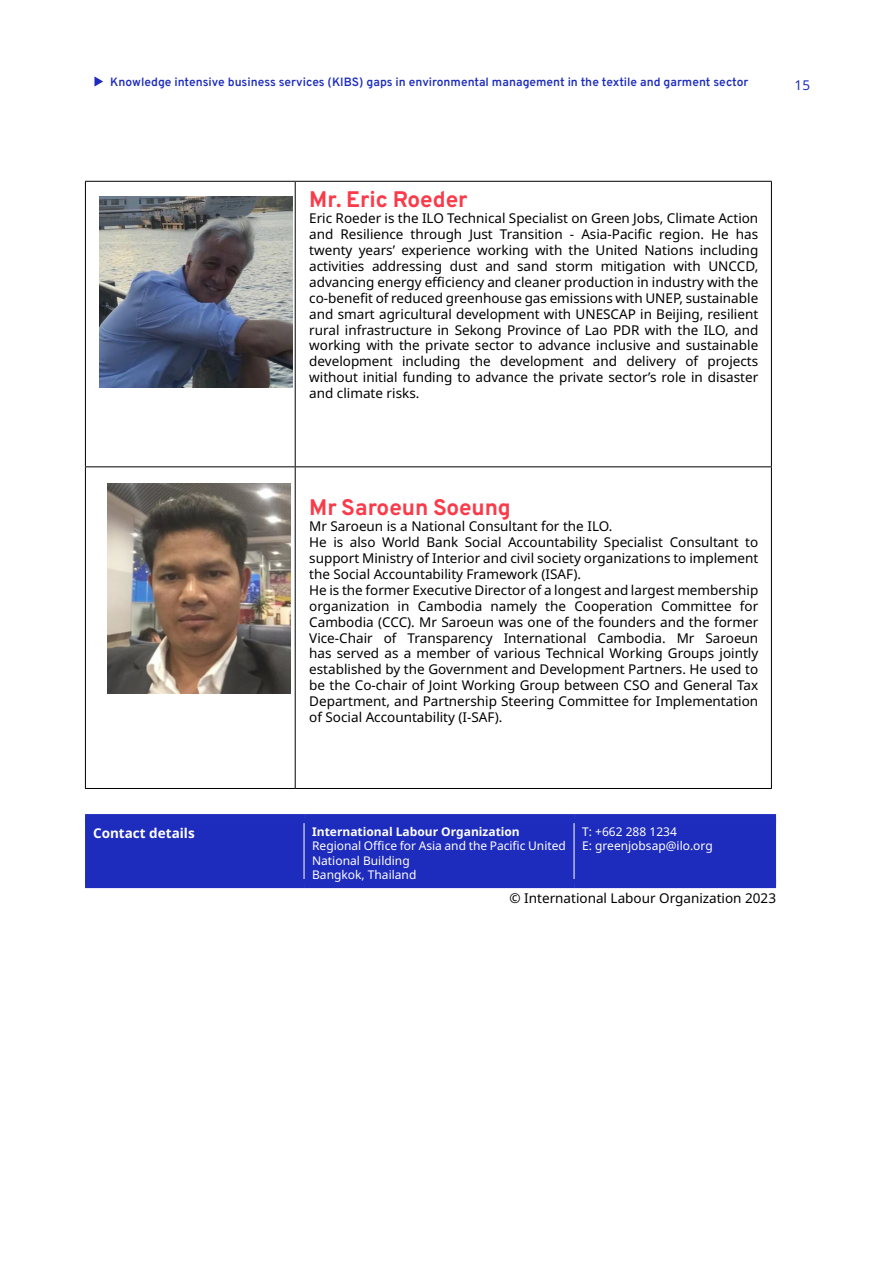
<style>
.page{position:relative;width:893px;height:1263px;background:#fff}
.page>*{position:absolute;margin:0;border:0;box-sizing:border-box;transform-origin:0 0}
.t1{font:700 22.5px "Overpass";color:#f93b4a}
.t2{font:13.5px/15.9px "Noto Sans";color:#000;text-align:justify}
.t3{font:700 13.5px "Noto Sans";color:#fff}
.t4{font:13.5px "Noto Sans";color:#1e2dbe}
.t5{font:12px/14.4px "Noto Sans";color:#fff}
.t6{font:600 12px "Overpass";color:#1e2dbe}
.t7{font:700 12px "Noto Sans";color:#fff}
</style>
<div class="page">
<svg style="left:94px;top:76px;width:9px;height:11px"></svg>
<hr style="left:85px;top:181px;width:210px;height:1px;background:#000">
<hr style="left:85px;top:182px;width:1px;height:284px;background:#000">
<hr style="left:295px;top:181px;width:477px;height:1px;background:#000">
<hr style="left:295px;top:182px;width:1px;height:284px;background:#000">
<hr style="left:771px;top:182px;width:1px;height:284px;background:#000">
<hr style="left:85px;top:466px;width:210px;height:1px;background:#000">
<hr style="left:85px;top:467px;width:1px;height:321px;background:#000">
<hr style="left:295px;top:466px;width:477px;height:1px;background:#000">
<hr style="left:295px;top:467px;width:1px;height:321px;background:#000">
<hr style="left:771px;top:467px;width:1px;height:321px;background:#000">
<hr style="left:85px;top:788px;width:210px;height:1px;background:#000">
<hr style="left:295px;top:788px;width:477px;height:1px;background:#000">
<img style="left:99px;top:197px;width:193px;height:190px">
<img style="left:107px;top:484px;width:183px;height:210px">
<div style="left:85px;top:823px;width:691px;height:56px;background:#1e2cbd"></div>
<hr style="left:304px;top:823px;width:1px;height:56px;background:#fff">
<hr style="left:574px;top:823px;width:1px;height:56px;background:#fff">
<div style="left:85px;top:814px;width:219px;height:9px;background:#1e2dbe"></div>
<div style="left:304px;top:814px;width:270px;height:9px;background:#1e2dbe"></div>
<div style="left:574px;top:814px;width:202px;height:9px;background:#1e2dbe"></div>
<div style="left:85px;top:879px;width:219px;height:9px;background:#1e2dbe"></div>
<div style="left:304px;top:879px;width:270px;height:9px;background:#1e2dbe"></div>
<div style="left:574px;top:879px;width:202px;height:9px;background:#1e2dbe"></div>
<p class="t6" style="left:110px;top:72px;width:640px">Knowledge intensive business services (KIBS) gaps in environmental management in the textile and garment sector</p>
<p class="t4" style="left:795px;top:77px;width:17px">15</p>
<h1 class="t1" style="left:309px;top:181px;width:160px">Mr. Eric Roeder</h1>
<p class="t2" style="left:309px;top:210px;width:451px">Eric Roeder is the ILO Technical Specialist on Green Jobs, Climate Action and Resilience through Just Transition - Asia-Pacific region. He has twenty years’ experience working with the United Nations including activities addressing dust and sand storm mitigation with UNCCD, advancing energy efficiency and cleaner production in industry with the co-benefit of reduced greenhouse gas emissions with UNEP, sustainable and smart agricultural development with UNESCAP in Beijing, resilient rural infrastructure in Sekong Province of Lao PDR with the ILO, and working with the private sector to advance inclusive and sustainable development including the development and delivery of projects without initial funding to advance the private sector’s role in disaster and climate risks.</p>
<h1 class="t1" style="left:309px;top:489px;width:203px">Mr Saroeun Soeung</h1>
<p class="t2" style="left:309px;top:518px;width:451px;text-align:left">Mr Saroeun is a National Consultant for the ILO.<br>He is also World Bank Social Accountability Specialist Consultant to support Ministry of Interior and civil society organizations to implement the Social Accountability Framework (ISAF).<br>He is the former Executive Director of a longest and largest membership organization in Cambodia namely the Cooperation Committee for Cambodia (CCC). Mr Saroeun was one of the founders and the former Vice-Chair of Transparency International Cambodia. Mr Saroeun has served as a member of various Technical Working Groups jointly established by the Government and Development Partners. He used to be the Co-chair of Joint Working Group between CSO and General Tax Department, and Partnership Steering Committee for Implementation of Social Accountability (I-SAF).</p>
<p class="t3" style="left:93px;top:825px;width:103px">Contact details</p>
<p class="t7" style="left:312px;top:825px;width:209px">International Labour Organization</p>
<p class="t5" style="left:312px;top:839px;width:255px">Regional Office for Asia and the Pacific United<br>National Building<br>Bangkok, Thailand</p>
<p class="t5" style="left:582px;top:824px;width:132px">T: +662 288 1234<br>E: greenjobsap@ilo.org</p>
<p class="t2" style="left:509px;top:890px;width:268px">© International Labour Organization 2023</p>
</div>
